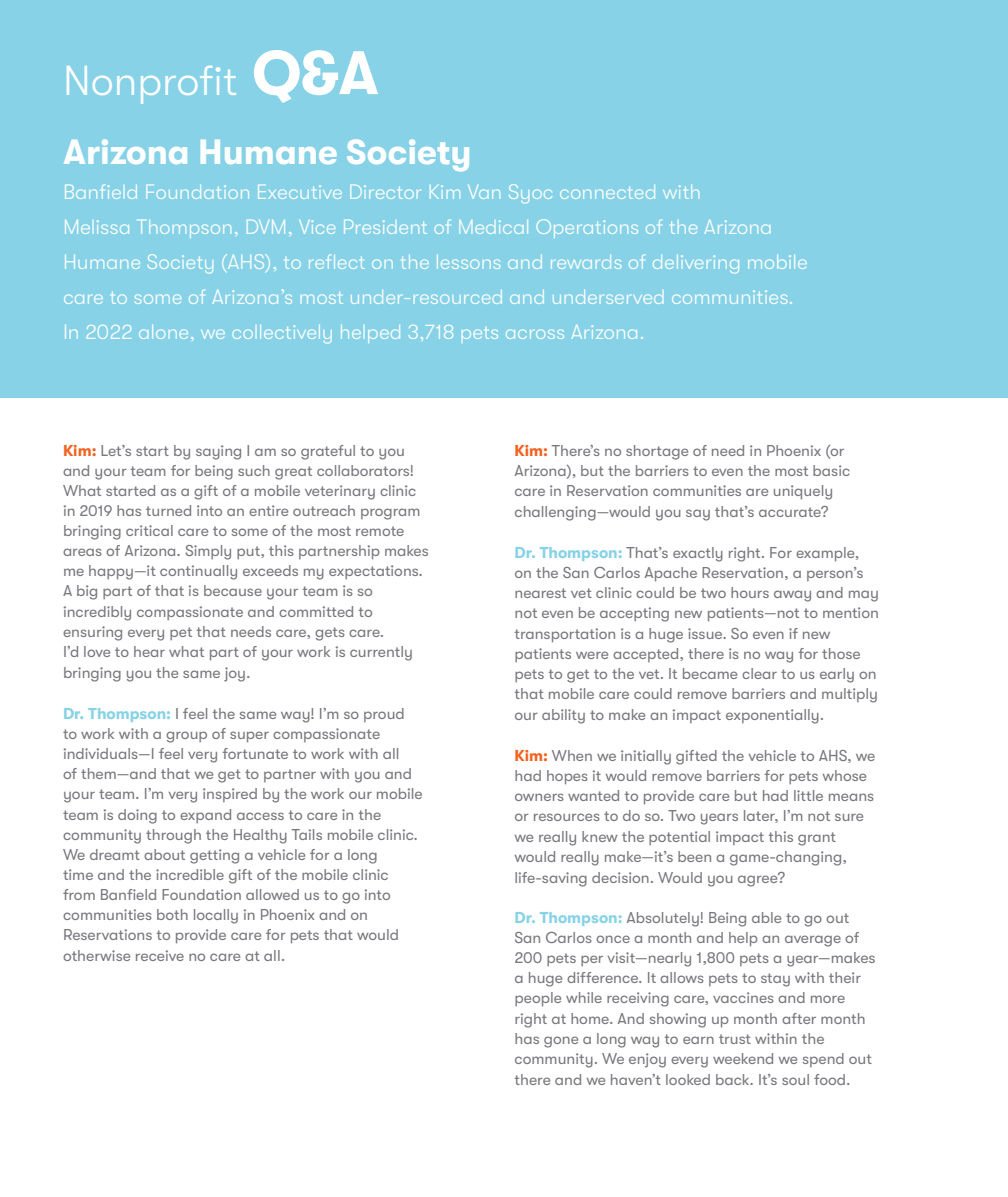
<style>
.page{position:relative;width:1008px;height:1197px;background:#fff}
.page>*{position:absolute;margin:0;border:0;box-sizing:border-box;transform-origin:0 0}
.t1{font:300 42px "GT Walsheim";color:#fff}
.t2{font:700 35px "GT Walsheim";color:#fff}
.t3{font:300 21px/35px "GT Walsheim";color:#fff}
.t4{font:15.75px/20.1px "GT Walsheim";color:#78787d}
.s1{font-weight:700;font-size:61.25px}
.s2{font-weight:700;color:#f26221}
.s3{font-weight:700;color:#87d2e7}
</style>
<div class="page">
<div style="left:0;top:0;width:1008px;height:398px;background:#87d2e7"></div>
<p class="t1" style="left:63px;top:57px;width:317px">Nonprofit <span class="s1">Q&amp;A</span></p>
<p class="t2" style="left:63px;top:133px;width:410px">Arizona Humane Society</p>
<p class="t3" style="left:63px;top:175px;width:747px">Banfield Foundation Executive Director Kim Van Syoc connected with<br>Melissa Thompson, DVM, Vice President of Medical Operations of the Arizona Humane Society (AHS), to reflect on the lessons and rewards of delivering mobile care to some of Arizona’s most under-resourced and underserved communities.<br>In 2022 alone, we collectively helped 3,718 pets across Arizona.</p>
<p class="t4" style="left:63px;top:440px;width:367px"><span class="s2">Kim:</span> Let’s start by saying I am so grateful to you and your team for being such great collaborators!<br>What started as a gift of a mobile veterinary clinic in 2019 has turned into an entire outreach program bringing critical care to some of the most remote areas of Arizona. Simply put, this partnership makes me happy—it continually exceeds my expectations.<br>A big part of that is because your team is so incredibly compassionate and committed to ensuring every pet that needs care, gets care.<br>I’d love to hear what part of your work is currently bringing you the same joy.</p>
<p class="t4" style="left:63px;top:704px;width:361px"><span class="s3">Dr. Thompson:</span> I feel the same way! I’m so proud to work with a group of super compassionate individuals—I feel very fortunate to work with all<br>of them—and that we get to partner with you and your team. I’m very inspired by the work our mobile team is doing to expand access to care in the community through the Healthy Tails mobile clinic.<br>We dreamt about getting a vehicle for a long<br>time and the incredible gift of the mobile clinic from Banfield Foundation allowed us to go into communities both locally in Phoenix and on Reservations to provide care for pets that would otherwise receive no care at all.</p>
<p class="t4" style="left:515px;top:440px;width:337px"><span class="s2">Kim:</span> There’s no shortage of need in Phoenix (or Arizona), but the barriers to even the most basic care in Reservation communities are uniquely challenging—would you say that’s accurate?</p>
<p class="t4" style="left:515px;top:543px;width:366px"><span class="s3">Dr. Thompson:</span> That’s exactly right. For example, on the San Carlos Apache Reservation, a person’s nearest vet clinic could be two hours away and may not even be accepting new patients—not to mention transportation is a huge issue. So even if new patients were accepted, there is no way for those pets to get to the vet. It became clear to us early on that mobile care could remove barriers and multiply our ability to make an impact exponentially.</p>
<p class="t4" style="left:515px;top:746px;width:362px"><span class="s2">Kim:</span> When we initially gifted the vehicle to AHS, we had hopes it would remove barriers for pets whose owners wanted to provide care but had little means or resources to do so. Two years later, I’m not sure we really knew the potential impact this grant would really make—it’s been a game-changing, life-saving decision. Would you agree?</p>
<p class="t4" style="left:515px;top:907px;width:363px"><span class="s3">Dr. Thompson:</span> Absolutely! Being able to go out San Carlos once a month and help an average of 200 pets per visit—nearly 1,800 pets a year—makes a huge difference. It allows pets to stay with their people while receiving care, vaccines and more right at home. And showing up month after month has gone a long way to earn trust within the community. We enjoy every weekend we spend out there and we haven’t looked back. It’s soul food.</p>
</div>
